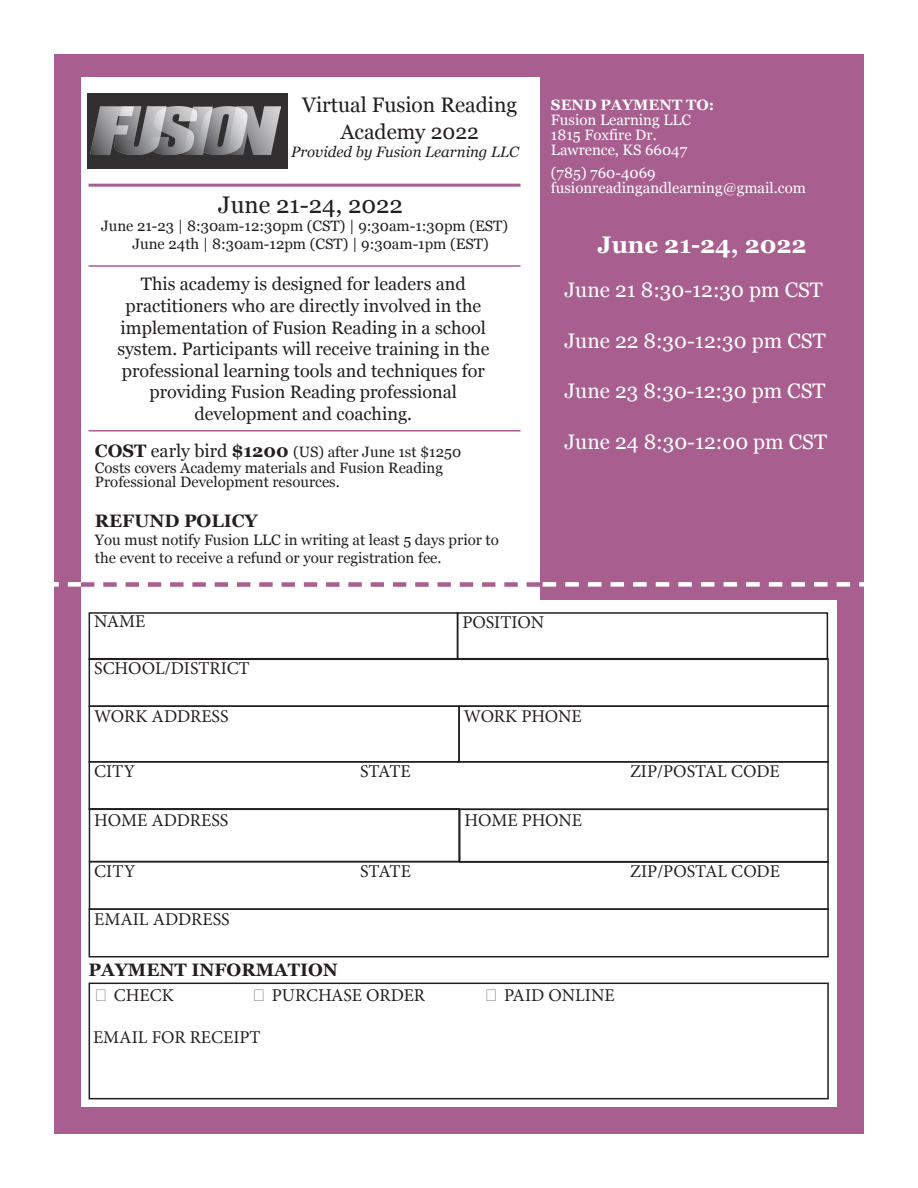
<style>
.page{position:relative;width:918px;height:1188px;background:#fff}
.page>*{position:absolute;margin:0;border:0;box-sizing:border-box;transform-origin:0 0}
.t1{font:24px "Georgia";color:#231f20}
.t2{font:700 24px "Georgia";color:#fff}
.t3{font:21px "Georgia";color:#fff}
.t4{font:21px/27px "Georgia";color:#231f20;text-align:center}
.t5{font:18px/21.6px "Georgia";color:#231f20;text-align:center}
.t6{font:18px "Minion Pro";color:#231f20}
.t7{font:700 18px "Georgia";color:#231f20}
.t8{font:15px/18px "Georgia";color:#231f20}
.t9{font:15px/15px "Georgia";color:#fff}
.t10{font:italic 15px "Georgia";color:#231f20}
.t11{font:700 15px "Georgia";color:#fff}
.s1{font-weight:700;font-size:18px}
.s2{font-size:18px}
.s3{font-family:"Monotype Gurmukhi"}
</style>
<div class="page">
<div style="left:54px;top:54px;width:810px;height:1080px;background:#a85e8e"></div>
<div style="left:81px;top:600px;width:756px;height:507px;background:#fff"></div>
<div style="left:81px;top:78px;width:459px;height:534px;background:#fff"></div>
<hr style="left:89px;top:184px;width:432px;height:3px;background:#a85e8e">
<svg style="left:88px;top:612px;width:741px;height:346px"></svg>
<svg style="left:88px;top:982px;width:741px;height:118px"></svg>
<svg style="left:54px;top:582px;width:810px;height:5px"></svg>
<hr style="left:89px;top:430px;width:432px;height:2px;background:#a85e8e">
<hr style="left:89px;top:265px;width:432px;height:2px;background:#a85e8e">
<div style="left:87px;top:93px;width:200px;height:75px;background:#312f30"></div>
<img style="left:90px;top:106px;width:191px;height:48px">
<h2 class="t4" style="left:302px;top:91px;width:217px">Virtual Fusion Reading<br>Academy 2022</h2>
<p class="t10" style="left:291px;top:144px;width:229px">Provided by Fusion Learning LLC</p>
<h1 class="t1" style="left:218px;top:187px;width:186px">June 21-24, 2022</h1>
<p class="t8" style="left:132px;top:216px;width:377px;text-indent:-31px">June 21-23 | 8:30am-12:30pm (CST) | 9:30am-1:30pm (EST)<br>June 24th | 8:30am-12pm (CST) | 9:30am-1pm (EST)</p>
<p class="t5" style="left:117px;top:273px;width:374px">This academy is designed for leaders and practitioners who are directly involved in the implementation of Fusion Reading in a school system. Participants will receive training in the professional learning tools and techniques for providing Fusion Reading professional development and coaching.</p>
<p class="t8" style="left:95px;top:444px;width:368px;line-height:16.4px"><span class="s1">COST</span> <span class="s2">early bird</span> <span class="s1">$</span><span class="s1">1200</span> (US) after June 1st $1250<br>Costs covers Academy materials and Fusion Reading</p>
<p class="t8" style="left:95px;top:473px;width:246px">Professional Development resources.</p>
<p class="t7" style="left:95px;top:510px;width:164px">REFUND POLICY</p>
<p class="t8" style="left:95px;top:531px;width:405px;line-height:17.2px">You must notify Fusion LLC in writing at least 5 days prior to the event to receive a refund or your registration fee.</p>
<p class="t11" style="left:551px;top:96px;width:165px">SEND PAYMENT TO:</p>
<p class="t9" style="left:551px;top:112px;width:142px">Fusion Learning LLC<br>1815 Foxfire Dr.<br>Lawrence, KS 66047</p>
<p class="t9" style="left:551px;top:165px;width:257px">(785) 760-4069 fusionreadingandlearning@gmail.com</p>
<h1 class="t2" style="left:597px;top:227px;width:211px">June 21-24, 2022</h1>
<h2 class="t3" style="left:564px;top:275px;width:260px">June 21 8:30-12:30 pm CST</h2>
<h2 class="t3" style="left:564px;top:325px;width:263px">June 22 8:30-12:30 pm CST</h2>
<h2 class="t3" style="left:564px;top:376px;width:263px">June 23 8:30-12:30 pm CST</h2>
<h2 class="t3" style="left:564px;top:426px;width:264px">June 24 8:30-12:00 pm CST</h2>
<p class="t6" style="left:94px;top:609px;width:53px">NAME</p>
<p class="t6" style="left:462px;top:611px;width:83px">POSITION</p>
<p class="t6" style="left:94px;top:656px;width:157px">SCHOOL/DISTRICT</p>
<p class="t6" style="left:94px;top:704px;width:136px">WORK ADDRESS</p>
<p class="t6" style="left:464px;top:704px;width:119px">WORK PHONE</p>
<p class="t6" style="left:94px;top:759px;width:43px">CITY</p>
<p class="t6" style="left:360px;top:759px;width:52px">STATE</p>
<p class="t6" style="left:630px;top:759px;width:151px">ZIP/POSTAL CODE</p>
<p class="t6" style="left:94px;top:808px;width:136px">HOME ADDRESS</p>
<p class="t6" style="left:465px;top:808px;width:119px">HOME PHONE</p>
<p class="t6" style="left:94px;top:859px;width:43px">CITY</p>
<p class="t6" style="left:360px;top:859px;width:52px">STATE</p>
<p class="t6" style="left:630px;top:859px;width:151px">ZIP/POSTAL CODE</p>
<p class="t6" style="left:94px;top:907px;width:137px">EMAIL ADDRESS</p>
<p class="t7" style="left:89px;top:960px;width:251px">PAYMENT INFORMATION</p>
<p class="t6" style="left:94px;top:983px;width:81px"><span class="s3">•</span> CHECK</p>
<p class="t6" style="left:252px;top:983px;width:175px"><span class="s3">•</span> PURCHASE ORDER</p>
<p class="t6" style="left:484px;top:983px;width:132px"><span class="s3">•</span> PAID ONLINE</p>
<p class="t6" style="left:93px;top:1025px;width:169px">EMAIL FOR RECEIPT</p>
</div>
